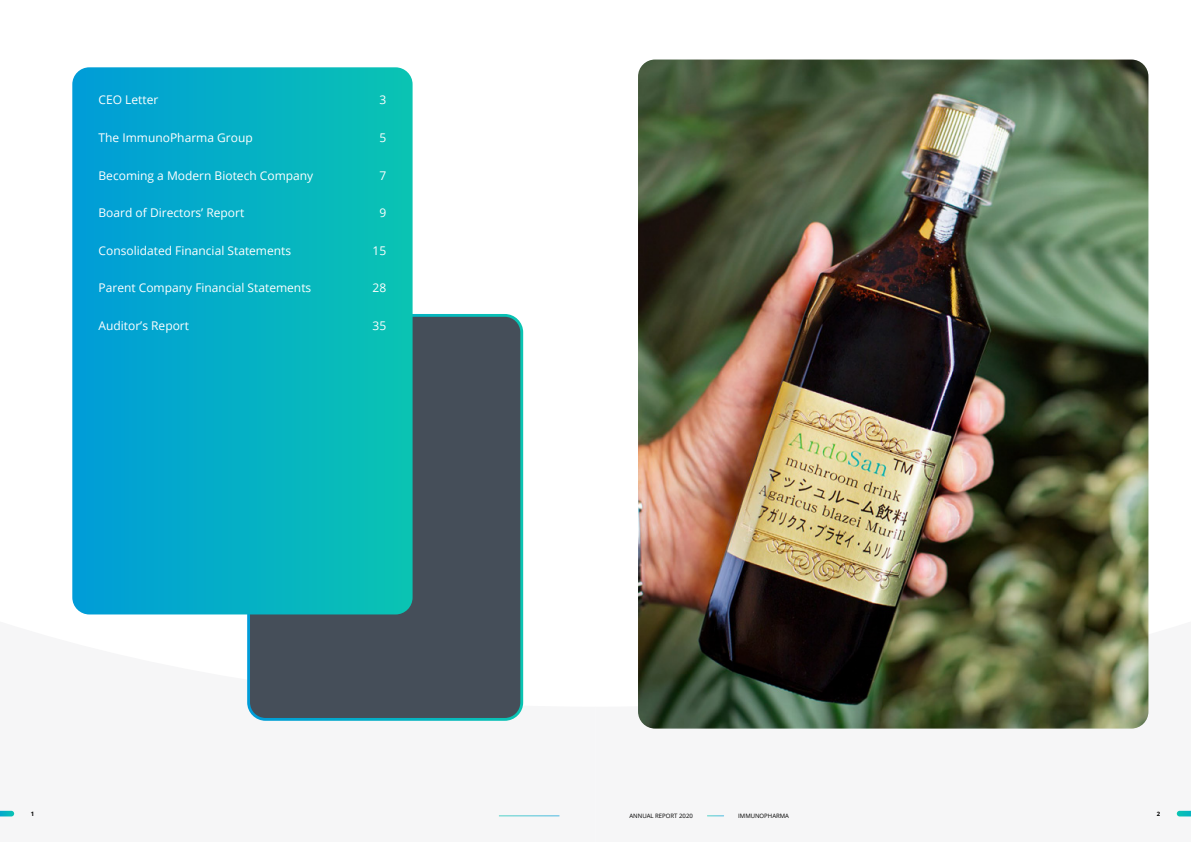
<style>
.page{position:relative;width:1191px;height:842px;background:#fff}
.page>*{position:absolute;margin:0;border:0;box-sizing:border-box;transform-origin:0 0}
.Section_Body_Text{font:12px "Open Sans";color:#fff}
.t1{font:6px "Open Sans";color:#000}
.t2{font:700 6px "Open Sans";color:#000}
</style>
<div class="page">
<svg style="left:1176px;top:811px;width:15px;height:5px"></svg>
<svg style="left:707px;top:815px;width:17px;height:1px"></svg>
<svg style="left:0;top:811px;width:14px;height:5px"></svg>
<hr style="left:499px;top:815px;width:60px;height:1px;background:#88d6df">
<div style="left:249px;top:315px;width:273px;height:404px;background:#454e59;border-radius:17px"></div>
<div style="left:247px;top:314px;width:276px;height:407px;border:3px solid #fff;border-radius:17px"></div>
<svg style="left:72px;top:67px;width:340px;height:547px;background:#05afc5"></svg>
<img style="left:638px;top:60px;width:510px;height:669px">
<p class="Section_Body_Text" style="left:99px;top:92px;width:61px">CEO Letter</p>
<p class="Section_Body_Text" style="left:99px;top:129px;width:156px">The ImmunoPharma Group</p>
<p class="Section_Body_Text" style="left:99px;top:167px;width:216px">Becoming a Modern Biotech Company</p>
<p class="Section_Body_Text" style="left:99px;top:204px;width:147px">Board of Directors’ Report</p>
<p class="Section_Body_Text" style="left:99px;top:242px;width:194px">Consolidated Financial Statements</p>
<p class="Section_Body_Text" style="left:99px;top:280px;width:214px">Parent Company Financial Statements</p>
<p class="Section_Body_Text" style="left:99px;top:317px;width:92px">Auditor’s Report</p>
<p class="Section_Body_Text" style="left:379px;top:92px;width:8px">3</p>
<p class="Section_Body_Text" style="left:379px;top:129px;width:8px">5</p>
<p class="Section_Body_Text" style="left:379px;top:167px;width:8px">7</p>
<p class="Section_Body_Text" style="left:379px;top:204px;width:8px">9</p>
<p class="Section_Body_Text" style="left:372px;top:242px;width:15px">15</p>
<p class="Section_Body_Text" style="left:372px;top:280px;width:15px">28</p>
<p class="Section_Body_Text" style="left:372px;top:317px;width:15px">35</p>
<p class="t2" style="left:31px;top:809px;width:5px">1</p>
<p class="t1" style="left:629px;top:812px;width:65px">ANNUAL REPORT 2020</p>
<p class="t1" style="left:738px;top:812px;width:52px">IMMUNOPHARMA</p>
<p class="t2" style="left:1156px;top:809px;width:5px">2</p>
</div>
